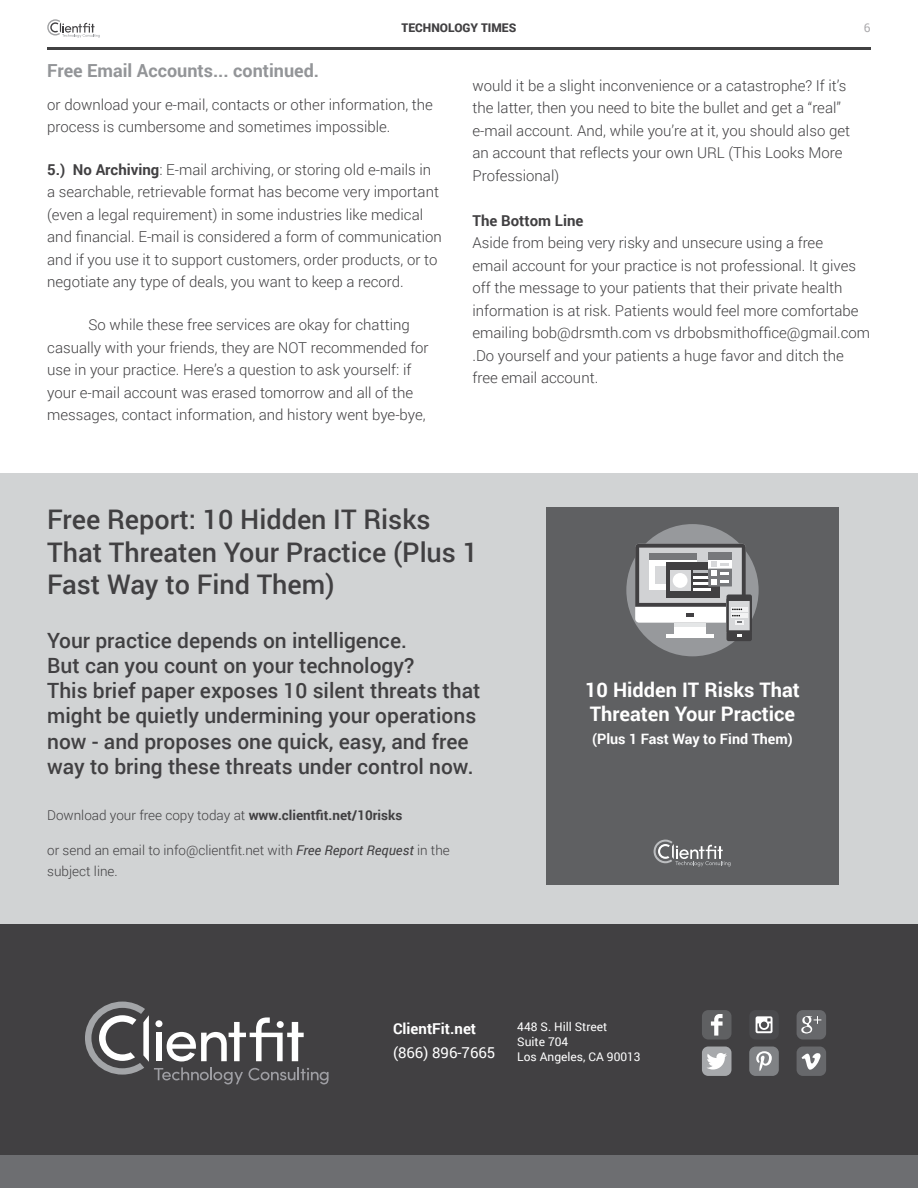
<style>
.page{position:relative;width:918px;height:1188px;background:#fff}
.page>*{position:absolute;margin:0;border:0;box-sizing:border-box;transform-origin:0 0}
.t1{font:500 27px/32.4px "Roboto";color:#414042}
.t2{font:500 21px/25.2px "Roboto";color:#414042}
.t3{font:700 20.1px/24px "Roboto";color:#fff}
.t4{font:700 18px "Roboto";color:#939598}
.t5{font:300 15px/22.5px "Roboto";color:#414042}
.t6{font:700 15px "Roboto";color:#fff}
.t7{font:15px "Roboto";color:#fff}
.t8{font:700 15px "Roboto";color:#414042}
.t9{font:700 14.25px "Roboto";color:#fff}
.t10{font:300 13.5px/21px "Roboto";color:#414042}
.t11{font:12px/15px "Roboto";color:#fff}
.t12{font:900 12px "Roboto";color:#414042}
.t13{font:12px "Roboto";color:#aaa9ac}
.s1{font-weight:700}
.s2{font-weight:400;font-style:italic}
</style>
<div class="page">
<div style="left:0;top:473px;width:918px;height:715px;background:#d1d3d4"></div>
<div style="left:0;top:924px;width:918px;height:233px;background:#414042"></div>
<svg style="left:85px;top:1002px;width:244px;height:82px"></svg>
<div style="left:749px;top:1047px;width:30px;height:29px;background:#808285;border-radius:6px"></div>
<svg style="left:756px;top:1051px;width:16px;height:20px"></svg>
<div style="left:702px;top:1047px;width:30px;height:29px;background:#a7a9ac;border-radius:6px"></div>
<svg style="left:707px;top:1053px;width:20px;height:17px"></svg>
<div style="left:702px;top:1010px;width:30px;height:30px;background:#5f6062;border-radius:6px"></div>
<svg style="left:711px;top:1014px;width:12px;height:22px"></svg>
<div style="left:797px;top:1010px;width:29px;height:30px;background:#67686b;border-radius:6px"></div>
<svg style="left:801px;top:1016px;width:20px;height:18px"></svg>
<div style="left:797px;top:1047px;width:29px;height:29px;background:#67686b;border-radius:6px"></div>
<svg style="left:801px;top:1053px;width:20px;height:17px"></svg>
<div style="left:749px;top:1010px;width:30px;height:30px;background:#4a4a4d;border-radius:6px"></div>
<svg style="left:756px;top:1016px;width:17px;height:17px"></svg>
<svg style="left:47px;top:19px;width:53px;height:19px"></svg>
<hr style="left:47px;top:47px;width:824px;height:3px;background:#414142">
<div style="left:0;top:1156px;width:918px;height:32px;background:#6d6e71"></div>
<div style="left:546px;top:507px;width:293px;height:378px;background:#5f6062"></div>
<div style="left:626px;top:524px;width:133px;height:132px;background:#97999c;border-radius:50%"></div>
<svg style="left:635px;top:544px;width:117px;height:97px;background:#aaabad"></svg>
<svg style="left:654px;top:840px;width:77px;height:26px"></svg>
<p class="t12" style="left:402px;top:19px;width:116px">TECHNOLOGY TIMES</p>
<p class="t13" style="left:864px;top:19px;width:8px">6</p>
<p class="t4" style="left:47px;top:58px;width:273px">Free Email Accounts... continued.</p>
<p class="t5" style="left:47px;top:93px;width:387px">or download your e-mail, contacts or other information, the process is cumbersome and sometimes impossible.</p>
<p class="t5" style="left:47px;top:158px;width:396px"><span class="s1">5.) No Archiving</span>: E-mail archiving, or storing old e-mails in a searchable, retrievable format has become very important (even a legal requirement) in some industries like medical and financial. E-mail is considered a form of communication and if you use it to support customers, order products, or to negotiate any type of deals, you want to keep a record.</p>
<p class="t5" style="left:47px;top:313px;width:383px;text-indent:41px">So while these free services are okay for chatting casually with your friends, they are NOT recommended for use in your practice. Here’s a question to ask yourself: if your e-mail account was erased tomorrow and all of the messages, contact information, and history went bye-bye,</p>
<p class="t5" style="left:472px;top:73px;width:379px">would it be a slight inconvenience or a catastrophe? If it’s the latter, then you need to bite the bullet and get a “real” e-mail account. And, while you’re at it, you should also get an account that reflects your own URL (This Looks More Professional)</p>
<p class="t8" style="left:472px;top:210px;width:112px">The Bottom Line</p>
<p class="t5" style="left:473px;top:231px;width:399px">Aside from being very risky and unsecure using a free<br>email account for your practice is not professional. It gives off the message to your patients that their private health information is at risk. Patients would feel more comfortabe emailing bob@drsmth.com vs drbobsmithoffice@gmail.com .Do yourself and your patients a huge favor and ditch the free email account.</p>
<h1 class="t1" style="left:47px;top:502px;width:432px">Free Report: 10 Hidden IT Risks<br>That Threaten Your Practice (Plus 1<br>Fast Way to Find Them)</h1>
<p class="t2" style="left:47px;top:627px;width:435px">Your practice depends on intelligence.<br>But can you count on your technology?<br>This brief paper exposes 10 silent threats that might be quietly undermining your operations now - and proposes one quick, easy, and free way to bring these threats under control now.</p>
<p class="t10" style="left:47px;top:805px;width:357px">Download your free copy today at <span class="s1">www.clientfit.net/10risks</span></p>
<p class="t10" style="left:47px;top:839px;width:404px">or send an email to info@clientfit.net with <span class="s2">Free Report Request</span> in the subject line.</p>
<h3 class="t3" style="left:585px;top:677px;width:216px">10 Hidden IT Risks That<br>Threaten Your Practice</h3>
<p class="t9" style="left:592px;top:728px;width:202px">(Plus 1 Fast Way to Find Them)</p>
<p class="t6" style="left:393px;top:1018px;width:85px">ClientFit.net</p>
<p class="t7" style="left:393px;top:1042px;width:104px">(866) 896-7665</p>
<p class="t11" style="left:517px;top:1019px;width:125px">448 S. Hill Street<br>Suite 704<br>Los Angeles, CA 90013</p>
</div>
